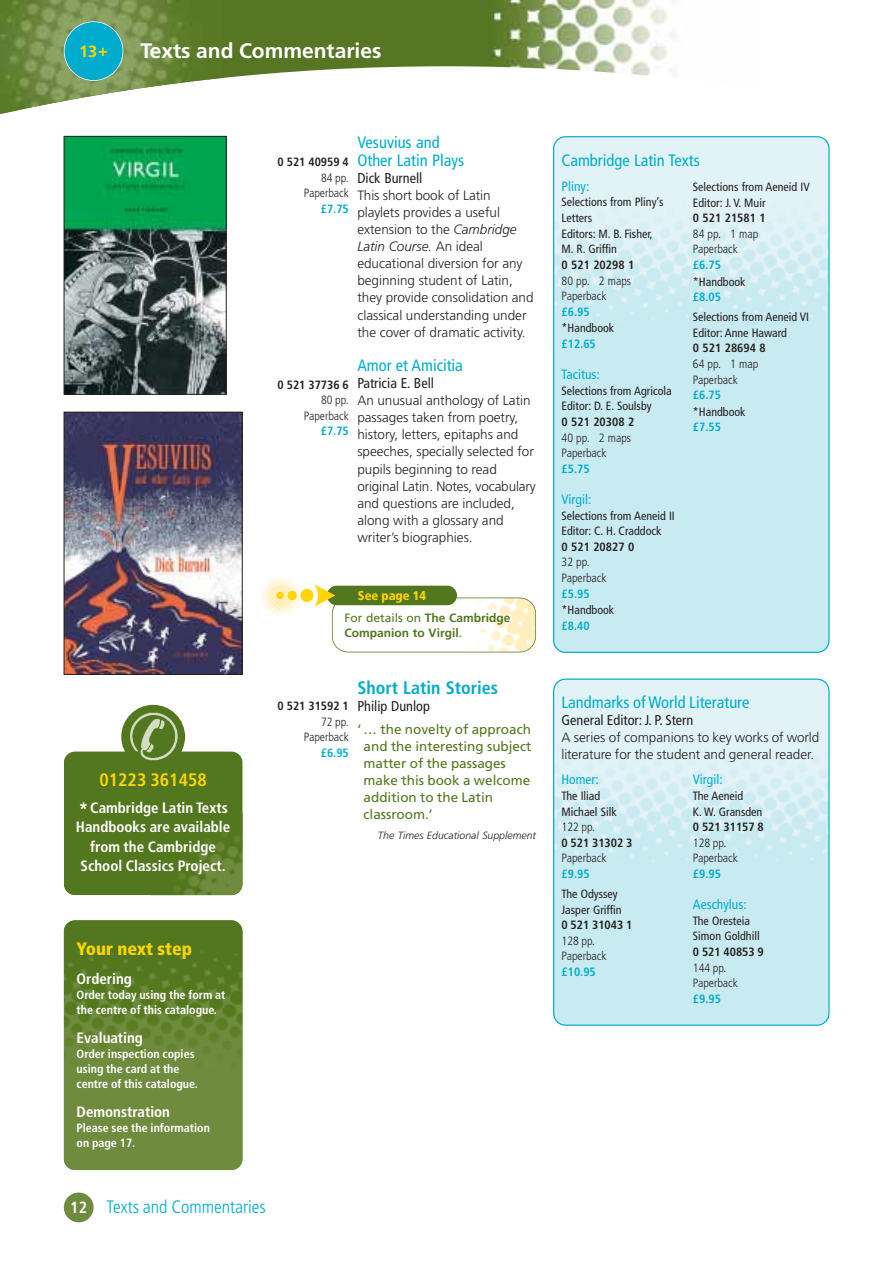
<style>
.page{position:relative;width:893px;height:1262px;background:#fff}
.page>*{position:absolute;margin:0;border:0;box-sizing:border-box;transform-origin:0 0}
.t1{font:700 21px "Frutiger";color:#fff}
.t2{font:300 condensed 18px "Frutiger";color:#00accd}
.t3{font:700 condensed 18px "Frutiger";color:#00accd}
.t4{font:900 condensed 18px "Frutiger";color:#ffd500}
.t5{font:700 condensed 18px "Frutiger";color:#ffd500}
.t6{font:condensed 16.5px/17.1px "Frutiger";color:#00accd}
.t7{font:700 16.2px "Frutiger";color:#ffd500}
.t8{font:700 condensed 15px/19.5px "Frutiger";color:#fff;text-align:center}
.t9{font:condensed 14.25px "Frutiger";color:#231f1f}
.t10{font:300 13.5px/17.1px "Frutiger";color:#231f1f}
.t11{font:13.5px/17.1px "Frutiger";color:#53771e}
.t12{font:condensed 13.5px "Frutiger";color:#00accd}
.t13{font:900 condensed 12.75px "Frutiger";color:#ffd500}
.t14{font:condensed 12px/15.6px "Frutiger";color:#231f1f}
.t15{font:300 condensed 12px/15.6px "Frutiger";color:#231f1f}
.t16{font:700 condensed 12px/15px "Frutiger";color:#fff}
.t17{font:700 condensed 12px "Frutiger";color:#231f1f}
.t18{font:700 condensed 12px "Frutiger";color:#00accd}
.t19{font:700 12px/15px "Frutiger";color:#53771e}
.t20{font:italic 300 10.5px "Frutiger";color:#231f1f}
.s1{font-size:19.5px}
.s2{font-style:italic}
.s3{font-weight:400}
.s4{font-weight:700;font-size:16.2px;color:#fff}
</style>
<div class="page">
<img style="left:222px;top:0;width:452px;height:78px">
<img style="left:0;top:0;width:222px;height:114px">
<div style="left:64px;top:22px;width:59px;height:58px;background:#00accd;border-radius:50%"></div>
<div style="left:64px;top:21px;width:59px;height:60px;border:2px solid #fff;border-radius:50%"></div>
<div style="left:64px;top:1192px;width:30px;height:30px;background:#6f8c3e;border-radius:50%"></div>
<img style="left:66px;top:138px;width:158px;height:254px">
<div style="left:64px;top:136px;width:162px;height:258px;border:1px solid #231f1f"></div>
<div style="left:64px;top:751px;width:178px;height:144px;background:#53771e;border-radius:11px"></div>
<img style="left:174px;top:833px;width:68px;height:62px">
<img style="left:121px;top:705px;width:64px;height:63px;border-radius:50%">
<svg style="left:553px;top:136px;width:276px;height:517px;background:#ccebf1"></svg>
<svg style="left:553px;top:678px;width:276px;height:347px;background:#c1e8f0"></svg>
<img style="left:258px;top:573px;width:46px;height:46px;border-radius:50%">
<img style="left:474px;top:600px;width:61px;height:52px">
<div style="left:332px;top:597px;width:204px;height:55px;border:2px solid #53771e;border-radius:16px"></div>
<div style="left:327px;top:585px;width:130px;height:20px;background:#53771e;border-radius:10px"></div>
<svg style="left:276px;top:584px;width:59px;height:22px"></svg>
<img style="left:66px;top:414px;width:174px;height:258px">
<div style="left:64px;top:412px;width:178px;height:262px;border:1px solid #231f1f"></div>
<img style="left:64px;top:920px;width:178px;height:250px;border-radius:11px">
<p class="t7" style="left:79px;top:45px;width:30px">13+</p>
<h1 class="t1" style="left:140px;top:42px;width:242px">Texts and Commentaries</h1>
<h2 class="t5" style="left:100px;top:773px;width:109px">01223 361458</h2>
<p class="t8" style="left:76px;top:799px;width:156px"><span class="s1">*</span>Cambridge Latin Texts<br>Handbooks are available from the Cambridge<br>School Classics Project.</p>
<p class="t17" style="left:277px;top:157px;width:73px">0 521 40959 4</p>
<p class="t15" style="left:304px;top:171px;width:46px;text-align:right">84 pp.<br>Paperback</p>
<p class="t18" style="left:321px;top:204px;width:30px">£7.75</p>
<p class="t17" style="left:277px;top:379px;width:73px">0 521 37736 6</p>
<p class="t15" style="left:304px;top:393px;width:46px;text-align:right">80 pp.<br>Paperback</p>
<p class="t18" style="left:321px;top:426px;width:30px">£7.75</p>
<p class="t6" style="left:357px;top:135px;width:108px">Vesuvius and<br>Other Latin Plays</p>
<p class="t9" style="left:357px;top:172px;width:66px">Dick Burnell</p>
<p class="t10" style="left:357px;top:188px;width:178px">This short book of Latin playlets provides a useful extension to the <span class="s2">Cambridge<br>Latin Course.</span> An ideal educational diversion for any beginning student of Latin, they provide consolidation and classical understanding under the cover of dramatic activity.</p>
<p class="t6" style="left:357px;top:358px;width:107px">Amor et Amicitia</p>
<p class="t9" style="left:357px;top:377px;width:78px">Patricia E. Bell</p>
<p class="t10" style="left:357px;top:393px;width:180px">An unusual anthology of Latin passages taken from poetry, history, letters, epitaphs and speeches, specially selected for pupils beginning to read original Latin. Notes, vocabulary and questions are included, along with a glossary and writer’s biographies.</p>
<p class="t13" style="left:358px;top:590px;width:70px">See page 14</p>
<p class="t19" style="left:344px;top:611px;width:167px"><span class="s3">For details on</span> The Cambridge<br>Companion to Virgil<span class="s3">.</span></p>
<p class="t17" style="left:277px;top:701px;width:73px">0 521 31592 1</p>
<p class="t15" style="left:304px;top:714px;width:46px;text-align:right">72 pp.<br>Paperback</p>
<p class="t18" style="left:321px;top:748px;width:30px">£6.95</p>
<h2 class="t3" style="left:357px;top:680px;width:142px">Short Latin Stories</h2>
<p class="t9" style="left:357px;top:700px;width:74px">Philip Dunlop</p>
<p class="t11" style="left:363px;top:721px;width:169px;text-indent:-6px">‘ … the novelty of approach and the interesting subject matter of the passages make this book a welcome addition to the Latin classroom.’</p>
<p class="t20" style="left:378px;top:830px;width:160px">The Times Educational Supplement</p>
<h2 class="t4" style="left:77px;top:941px;width:117px">Your next step</h2>
<p class="t8" style="left:77px;top:970px;width:57px">Ordering</p>
<p class="t16" style="left:77px;top:988px;width:150px">Order today using the form at the centre of this catalogue.</p>
<p class="t8" style="left:77px;top:1029px;width:68px">Evaluating</p>
<p class="t16" style="left:77px;top:1047px;width:123px">Order inspection copies using the card at the centre of this catalogue.</p>
<p class="t8" style="left:77px;top:1103px;width:95px">Demonstration</p>
<p class="t16" style="left:77px;top:1121px;width:135px">Please see the information on page 17.</p>
<h2 class="t2" style="left:70px;top:1199px;width:197px"><span class="s4">12</span> Texts and Commentaries</h2>
<p class="t6" style="left:561px;top:152px;width:140px">Cambridge Latin Texts</p>
<p class="t12" style="left:561px;top:181px;width:29px">Pliny:</p>
<p class="t14" style="left:561px;top:195px;width:103px">Selections from Pliny’s<br>Letters<br>Editors: M. B. Fisher,<br>M. R. Griffin</p>
<p class="t17" style="left:561px;top:260px;width:74px">0 521 20298 1</p>
<p class="t15" style="left:561px;top:273px;width:71px">80 pp. 2 maps<br>Paperback</p>
<p class="t18" style="left:561px;top:307px;width:30px">£6.95</p>
<p class="t14" style="left:561px;top:321px;width:54px">*Handbook</p>
<p class="t18" style="left:561px;top:339px;width:36px">£12.65</p>
<p class="t12" style="left:561px;top:369px;width:40px">Tacitus:</p>
<p class="t14" style="left:561px;top:384px;width:112px">Selections from Agricola<br>Editor: D. E. Soulsby</p>
<p class="t17" style="left:561px;top:417px;width:74px">0 521 20308 2</p>
<p class="t15" style="left:561px;top:430px;width:71px">40 pp. 2 maps<br>Paperback</p>
<p class="t18" style="left:561px;top:464px;width:30px">£5.75</p>
<p class="t12" style="left:561px;top:494px;width:31px">Virgil:</p>
<p class="t14" style="left:561px;top:508px;width:115px">Selections from Aeneid II<br>Editor: C. H. Craddock</p>
<p class="t17" style="left:561px;top:542px;width:74px">0 521 20827 0</p>
<p class="t15" style="left:561px;top:555px;width:46px">32 pp.<br>Paperback</p>
<p class="t18" style="left:561px;top:588px;width:30px">£5.95</p>
<p class="t14" style="left:561px;top:603px;width:54px">*Handbook</p>
<p class="t18" style="left:561px;top:621px;width:30px">£8.40</p>
<p class="t14" style="left:693px;top:180px;width:118px">Selections from Aeneid IV<br>Editor: J. V. Muir</p>
<p class="t17" style="left:693px;top:213px;width:74px">0 521 21581 1</p>
<p class="t15" style="left:693px;top:227px;width:67px">84 pp. 1 map<br>Paperback</p>
<p class="t18" style="left:693px;top:260px;width:30px">£6.75</p>
<p class="t14" style="left:693px;top:275px;width:54px">*Handbook</p>
<p class="t18" style="left:693px;top:292px;width:30px">£8.05</p>
<p class="t14" style="left:693px;top:310px;width:118px">Selections from Aeneid VI<br>Editor: Anne Haward</p>
<p class="t17" style="left:693px;top:343px;width:74px">0 521 28694 8</p>
<p class="t15" style="left:693px;top:357px;width:67px">64 pp. 1 map<br>Paperback</p>
<p class="t18" style="left:693px;top:390px;width:30px">£6.75</p>
<p class="t14" style="left:693px;top:405px;width:54px">*Handbook</p>
<p class="t18" style="left:693px;top:422px;width:30px">£7.55</p>
<p class="t6" style="left:561px;top:695px;width:189px">Landmarks of World Literature</p>
<p class="t9" style="left:561px;top:714px;width:133px">General Editor: J. P. Stern</p>
<p class="t10" style="left:561px;top:730px;width:259px">A series of companions to key works of world literature for the student and general reader.</p>
<p class="t12" style="left:561px;top:774px;width:39px">Homer:</p>
<p class="t14" style="left:561px;top:789px;width:57px">The Iliad<br>Michael Silk</p>
<p class="t15" style="left:561px;top:820px;width:35px">122 pp.</p>
<p class="t17" style="left:561px;top:838px;width:72px">0 521 31302 3</p>
<p class="t15" style="left:561px;top:851px;width:46px">Paperback</p>
<p class="t18" style="left:561px;top:869px;width:30px">£9.95</p>
<p class="t14" style="left:561px;top:887px;width:62px">The Odyssey<br>Jasper Griffin</p>
<p class="t17" style="left:561px;top:920px;width:72px">0 521 31043 1</p>
<p class="t15" style="left:561px;top:933px;width:46px">128 pp.<br>Paperback</p>
<p class="t18" style="left:561px;top:967px;width:36px">£10.95</p>
<p class="t12" style="left:693px;top:774px;width:31px">Virgil:</p>
<p class="t14" style="left:693px;top:789px;width:71px">The Aeneid<br>K. W. Gransden</p>
<p class="t17" style="left:693px;top:822px;width:72px">0 521 31157 8</p>
<p class="t15" style="left:693px;top:835px;width:46px">128 pp.<br>Paperback</p>
<p class="t18" style="left:693px;top:869px;width:30px">£9.95</p>
<p class="t12" style="left:693px;top:899px;width:55px">Aeschylus:</p>
<p class="t14" style="left:693px;top:913px;width:68px">The Oresteia<br>Simon Goldhill</p>
<p class="t17" style="left:693px;top:947px;width:72px">0 521 40853 9</p>
<p class="t15" style="left:693px;top:960px;width:46px">144 pp.<br>Paperback</p>
<p class="t18" style="left:693px;top:994px;width:30px">£9.95</p>
</div>
